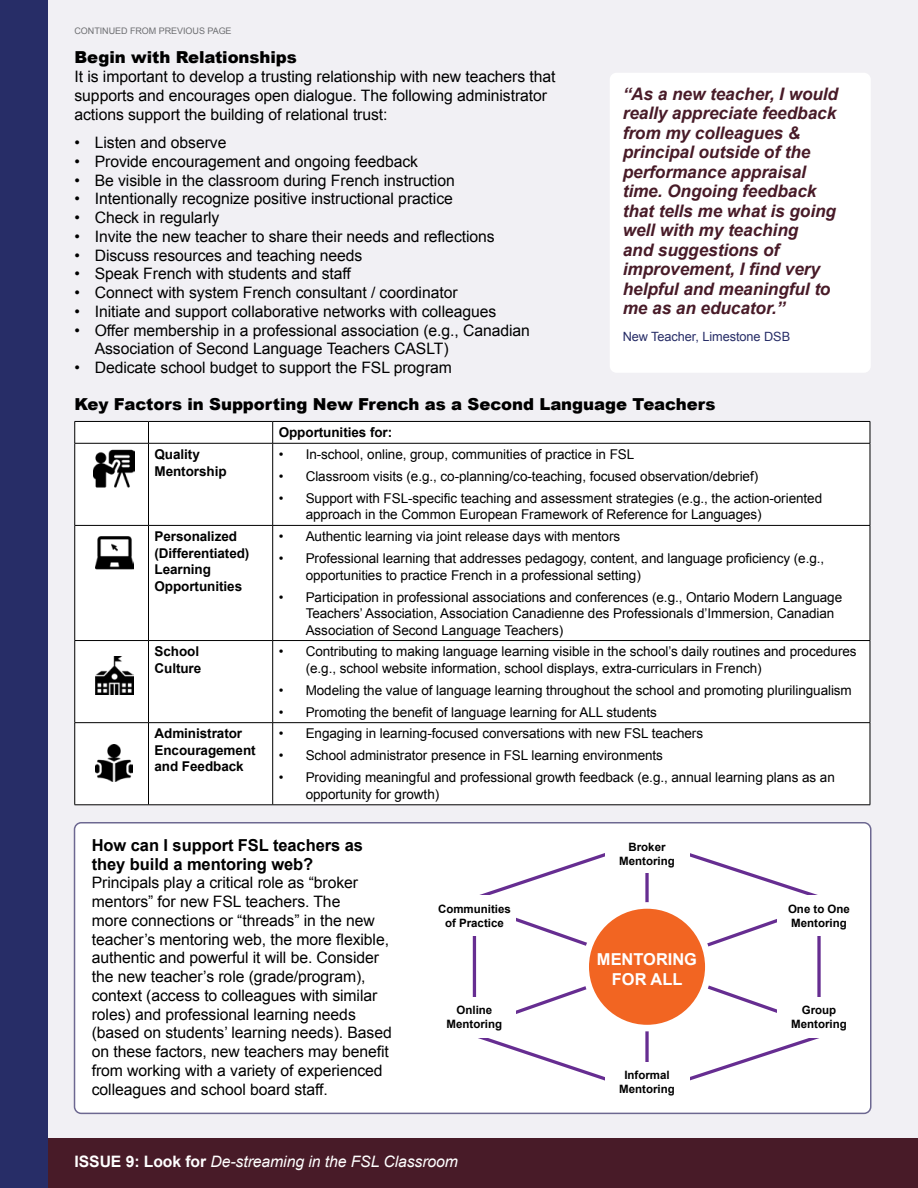
<style>
.page{position:relative;width:918px;height:1188px;background:#fff}
.page>*{position:absolute;margin:0;border:0;box-sizing:border-box;transform-origin:0 0}
.PullQuote{font:italic 700 17.25px/19.5px "Arial";letter-spacing:-.005em;color:#481b28}
.Heading_1{font:900 16.5px "Arial";letter-spacing:-.005em;color:#000}
.Heading_2{font:700 16.5px/18.8px "Arial";letter-spacing:-.005em;color:#000}
.t1{font:700 16.35px/19.6px "Arial";color:#fff;text-align:center}
.Body_Text{font:15.75px/18.8px "Arial";letter-spacing:-.005em;color:#000}
.Body_Text-2{font:italic 15.75px "Arial";letter-spacing:-.005em;color:#fff}
.t2{font:13.5px/16.5px "Arial";letter-spacing:-.005em;color:#000}
.Body_Text-3{font:700 13.5px/16.5px "Arial";letter-spacing:-.005em;color:#000}
.PQ_reference{font:12.75px "Arial";letter-spacing:-.005em;color:#272d67}
.t3{font:700 11.55px/13.8px "Arial";color:#000;text-align:center}
.t4{font:9px "Arial";letter-spacing:-.005em;color:#6d6e71}
.s1{font-weight:700;font-style:normal}
</style>
<div class="page">
<div style="left:47px;top:0;width:871px;height:1156px;background:#f1f0f4"></div>
<div style="left:47px;top:1138px;width:871px;height:50px;background:#481b28"></div>
<div style="left:0;top:0;width:47px;height:1188px;background:#272d67"></div>
<div style="left:75px;top:422px;width:795px;height:383px;background:#fff"></div>
<hr style="left:75px;top:421px;width:73px;height:1px;background:#000">
<svg style="left:74px;top:422px;width:1px;height:21px"></svg>
<hr style="left:148px;top:421px;width:125px;height:1px;background:#000">
<svg style="left:148px;top:422px;width:1px;height:21px"></svg>
<hr style="left:273px;top:421px;width:597px;height:1px;background:#000">
<svg style="left:272px;top:422px;width:1px;height:21px"></svg>
<svg style="left:870px;top:422px;width:1px;height:21px"></svg>
<hr style="left:75px;top:443px;width:73px;height:1px;background:#000">
<hr style="left:74px;top:444px;width:1px;height:81px;background:#000">
<hr style="left:148px;top:443px;width:125px;height:1px;background:#000">
<hr style="left:148px;top:444px;width:1px;height:81px;background:#000">
<hr style="left:273px;top:443px;width:597px;height:1px;background:#000">
<hr style="left:272px;top:444px;width:1px;height:81px;background:#000">
<hr style="left:870px;top:444px;width:1px;height:81px;background:#000">
<hr style="left:75px;top:525px;width:73px;height:1px;background:#000">
<hr style="left:74px;top:526px;width:1px;height:114px;background:#000">
<hr style="left:148px;top:525px;width:125px;height:1px;background:#000">
<hr style="left:148px;top:526px;width:1px;height:114px;background:#000">
<hr style="left:273px;top:525px;width:597px;height:1px;background:#000">
<hr style="left:272px;top:526px;width:1px;height:114px;background:#000">
<hr style="left:870px;top:526px;width:1px;height:114px;background:#000">
<hr style="left:75px;top:640px;width:73px;height:1px;background:#000">
<hr style="left:74px;top:641px;width:1px;height:81px;background:#000">
<hr style="left:148px;top:640px;width:125px;height:1px;background:#000">
<hr style="left:148px;top:641px;width:1px;height:81px;background:#000">
<hr style="left:273px;top:640px;width:597px;height:1px;background:#000">
<hr style="left:272px;top:641px;width:1px;height:81px;background:#000">
<hr style="left:870px;top:641px;width:1px;height:81px;background:#000">
<hr style="left:75px;top:722px;width:73px;height:1px;background:#000">
<hr style="left:74px;top:723px;width:1px;height:82px;background:#000">
<hr style="left:148px;top:722px;width:125px;height:1px;background:#000">
<hr style="left:148px;top:723px;width:1px;height:82px;background:#000">
<hr style="left:273px;top:722px;width:597px;height:1px;background:#000">
<hr style="left:272px;top:723px;width:1px;height:82px;background:#000">
<hr style="left:870px;top:723px;width:1px;height:82px;background:#000">
<hr style="left:75px;top:805px;width:73px;height:1px;background:#000">
<hr style="left:148px;top:805px;width:125px;height:1px;background:#000">
<hr style="left:273px;top:805px;width:597px;height:1px;background:#000">
<div style="left:75px;top:823px;width:796px;height:290px;background:#fff;border-radius:7px"></div>
<svg style="left:472px;top:853px;width:349px;height:228px"></svg>
<div style="left:777px;top:896px;width:85px;height:40px;background:#fff"></div>
<div style="left:777px;top:997px;width:85px;height:41px;background:#fff"></div>
<div style="left:431px;top:896px;width:85px;height:40px;background:#fff"></div>
<div style="left:431px;top:997px;width:85px;height:41px;background:#fff"></div>
<div style="left:605px;top:1063px;width:85px;height:40px;background:#fff"></div>
<div style="left:605px;top:832px;width:85px;height:41px;background:#fff"></div>
<div style="left:74px;top:822px;width:798px;height:292px;border:2px solid #6d6891;border-radius:7px"></div>
<img style="left:93px;top:448px;width:42px;height:41px">
<img style="left:95px;top:534px;width:38px;height:37px">
<img style="left:95px;top:657px;width:38px;height:38px">
<img style="left:96px;top:744px;width:37px;height:37px">
<div style="left:610px;top:73px;width:261px;height:300px;background:#fff;border-radius:7px"></div>
<p class="t4" style="left:75px;top:25px;width:159px">CONTINUED FROM PREVIOUS PAGE</p>
<p class="Heading_1" style="left:75px;top:46px;width:224px">Begin with Relationships</p>
<p class="Body_Text" style="left:75px;top:67px;width:483px">It is important to develop a trusting relationship with new teachers that supports and encourages open dialogue. The following administrator actions support the building of relational trust:</p>
<p class="Body_Text" style="left:75px;top:133px;width:153px">• Listen and observe</p>
<p class="Body_Text" style="left:75px;top:152px;width:345px">• Provide encouragement and ongoing feedback</p>
<p class="Body_Text" style="left:75px;top:171px;width:382px">• Be visible in the classroom during French instruction</p>
<p class="Body_Text" style="left:75px;top:190px;width:380px">• Intentionally recognize positive instructional practice</p>
<p class="Body_Text" style="left:75px;top:208px;width:146px">• Check in regularly</p>
<p class="Body_Text" style="left:75px;top:227px;width:422px">• Invite the new teacher to share their needs and reflections</p>
<p class="Body_Text" style="left:75px;top:246px;width:289px">• Discuss resources and teaching needs</p>
<p class="Body_Text" style="left:75px;top:265px;width:278px">• Speak French with students and staff</p>
<p class="Body_Text" style="left:75px;top:283px;width:385px">• Connect with system French consultant / coordinator</p>
<p class="Body_Text" style="left:75px;top:302px;width:423px">• Initiate and support collaborative networks with colleagues</p>
<p class="Body_Text" style="left:95px;top:321px;width:437px;text-indent:-20px">• Offer membership in a professional association (e.g., Canadian<br>Association of Second Language Teachers CASLT)</p>
<p class="Body_Text" style="left:75px;top:358px;width:379px">• Dedicate school budget to support the FSL program</p>
<p class="PullQuote" style="left:623px;top:85px;width:217px">“As a new teacher, I would really appreciate feedback from my colleagues &amp; principal outside of the performance appraisal time. Ongoing feedback that tells me what is going well with my teaching<br>and suggestions of improvement, I find very helpful and meaningful to me as an educator.”</p>
<p class="PQ_reference" style="left:623px;top:328px;width:169px">New Teacher, Limestone DSB</p>
<p class="Heading_1" style="left:75px;top:392px;width:642px">Key Factors in Supporting New French as a Second Language Teachers</p>
<p class="Body_Text-3" style="left:279px;top:425px;width:115px">Opportunities for:</p>
<p class="Body_Text-3" style="left:154px;top:447px;width:74px">Quality<br>Mentorship</p>
<p class="t2" style="left:279px;top:446px;width:357px">• In-school, online, group, communities of practice in FSL</p>
<p class="t2" style="left:279px;top:468px;width:481px">• Classroom visits (e.g., co-planning/co-teaching, focused observation/debrief)</p>
<p class="t2" style="left:306px;top:490px;width:518px;text-indent:-27px">• Support with FSL-specific teaching and assessment strategies (e.g., the action-oriented approach in the Common European Framework of Reference for Languages)</p>
<p class="Body_Text-3" style="left:154px;top:529px;width:96px">Personalized (Differentiated)<br>Learning<br>Opportunities</p>
<p class="t2" style="left:279px;top:528px;width:343px">• Authentic learning via joint release days with mentors</p>
<p class="t2" style="left:306px;top:550px;width:520px;text-indent:-27px">• Professional learning that addresses pedagogy, content, and language proficiency (e.g., opportunities to practice French in a professional setting)</p>
<p class="t2" style="left:306px;top:589px;width:538px;text-indent:-27px">• Participation in professional associations and conferences (e.g., Ontario Modern Language<br>Teachers’ Association, Association Canadienne des Professionals d’Immersion, Canadian<br>Association of Second Language Teachers)</p>
<p class="Body_Text-3" style="left:154px;top:644px;width:48px">School<br>Culture</p>
<p class="t2" style="left:306px;top:644px;width:552px;text-indent:-27px">• Contributing to making language learning visible in the school’s daily routines and procedures (e.g., school website information, school displays, extra-curriculars in French)</p>
<p class="t2" style="left:279px;top:682px;width:575px">• Modeling the value of language learning throughout the school and promoting plurilingualism</p>
<p class="t2" style="left:279px;top:704px;width:380px">• Promoting the benefit of language learning for ALL students</p>
<p class="Body_Text-3" style="left:154px;top:726px;width:103px">Administrator<br>Encouragement and Feedback</p>
<p class="t2" style="left:279px;top:726px;width:426px">• Engaging in learning-focused conversations with new FSL teachers</p>
<p class="t2" style="left:279px;top:748px;width:386px">• School administrator presence in FSL learning environments</p>
<p class="t2" style="left:306px;top:769px;width:531px;text-indent:-27px">• Providing meaningful and professional growth feedback (e.g., annual learning plans as an opportunity for growth)</p>
<p class="Heading_2" style="left:92px;top:836px;width:273px">How can I support FSL teachers as they build a mentoring web?</p>
<p class="Body_Text" style="left:92px;top:874px;width:301px">Principals play a critical role as “broker mentors” for new FSL teachers. The<br>more connections or “threads” in the new teacher’s mentoring web, the more flexible, authentic and powerful it will be. Consider the new teacher’s role (grade/program), context (access to colleagues with similar roles) and professional learning needs (based on students’ learning needs). Based on these factors, new teachers may benefit from working with a variety of experienced colleagues and school board staff.</p>
<p class="t3" style="left:438px;top:902px;width:74px">Communities of Practice</p>
<p class="t3" style="left:447px;top:1004px;width:57px">Online<br>Mentoring</p>
<p class="t3" style="left:619px;top:840px;width:57px">Broker<br>Mentoring</p>
<p class="t1" style="left:597px;top:950px;width:102px">MENTORING<br>FOR ALL</p>
<p class="t3" style="left:619px;top:1068px;width:57px">Informal<br>Mentoring</p>
<p class="t3" style="left:788px;top:902px;width:63px;text-align:left">One to One<br>Mentoring</p>
<p class="t3" style="left:791px;top:1004px;width:57px">Group<br>Mentoring</p>
<p class="Body_Text-2" style="left:75px;top:1151px;width:385px"><span class="s1">ISSUE 9: Look for</span> De-streaming in the FSL Classroom</p>
</div>
